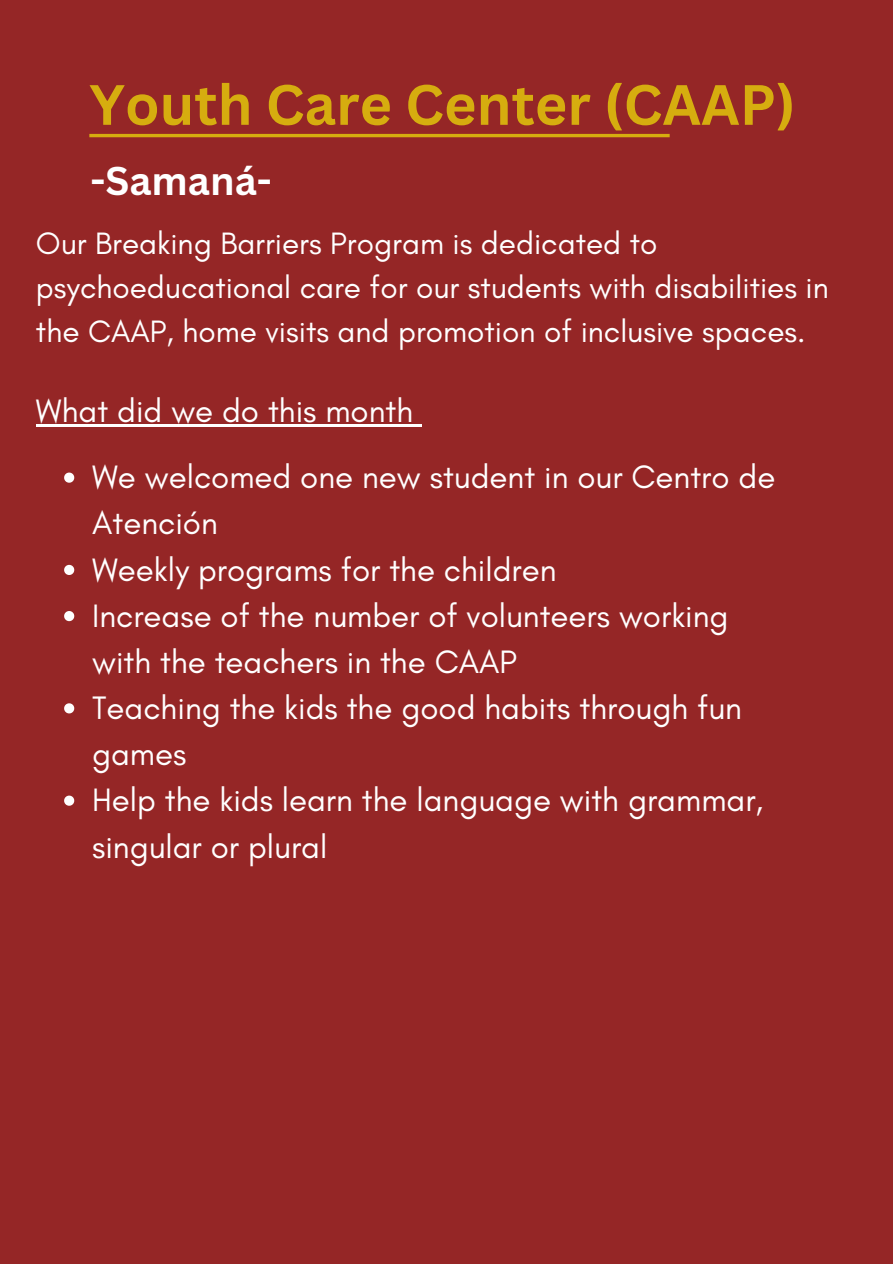
<style>
.page{position:relative;width:893px;height:1264px;background:#fff}
.page>*{position:absolute;margin:0;border:0;box-sizing:border-box;transform-origin:0 0}
.t1{font:700 55.5px "Canva Sans";color:#d6ad0f}
.t2{font:700 39px "Canva Sans";color:#fff}
.t3{font:33px/46.2px "Glacial Indifference";color:#fff}
.t4{font:31.5px/43.8px "Glacial Indifference";color:#fff}
</style>
<div class="page">
<div style="left:0;top:0;width:892px;height:1263px;background:#952626"></div>
<hr style="left:89px;top:134px;width:580px;height:3px;background:#d6ad0f">
<hr style="left:36px;top:424px;width:377px;height:2px;background:#fff">
<svg style="left:413px;top:424px;width:9px;height:2px"></svg>
<svg style="left:64px;top:472px;width:10px;height:10px"></svg>
<svg style="left:64px;top:565px;width:10px;height:10px"></svg>
<svg style="left:64px;top:611px;width:10px;height:10px"></svg>
<svg style="left:64px;top:703px;width:10px;height:10px"></svg>
<svg style="left:64px;top:795px;width:10px;height:10px"></svg>
<h1 class="t1" style="left:89px;top:65px;width:707px">Youth Care Center (CAAP)</h1>
<p class="t2" style="left:90px;top:153px;width:183px">-Samaná-</p>
<p class="t4" style="left:36px;top:221px;width:794px">Our Breaking Barriers Program is dedicated to psychoeducational care for our students with disabilities in the CAAP, home visits and promotion of inclusive spaces.</p>
<h2 class="t3" style="left:36px;top:387px;width:379px">What did we do this month</h2>
<p class="t3" style="left:92px;top:453px;width:684px">We welcomed one new student in our Centro de<br>Atención</p>
<p class="t3" style="left:92px;top:546px;width:466px">Weekly programs for the children</p>
<p class="t3" style="left:92px;top:592px;width:638px">Increase of the number of volunteers working with the teachers in the CAAP</p>
<p class="t3" style="left:92px;top:684px;width:651px">Teaching the kids the good habits through fun games</p>
<p class="t3" style="left:92px;top:776px;width:672px">Help the kids learn the language with grammar, singular or plural</p>
</div>
